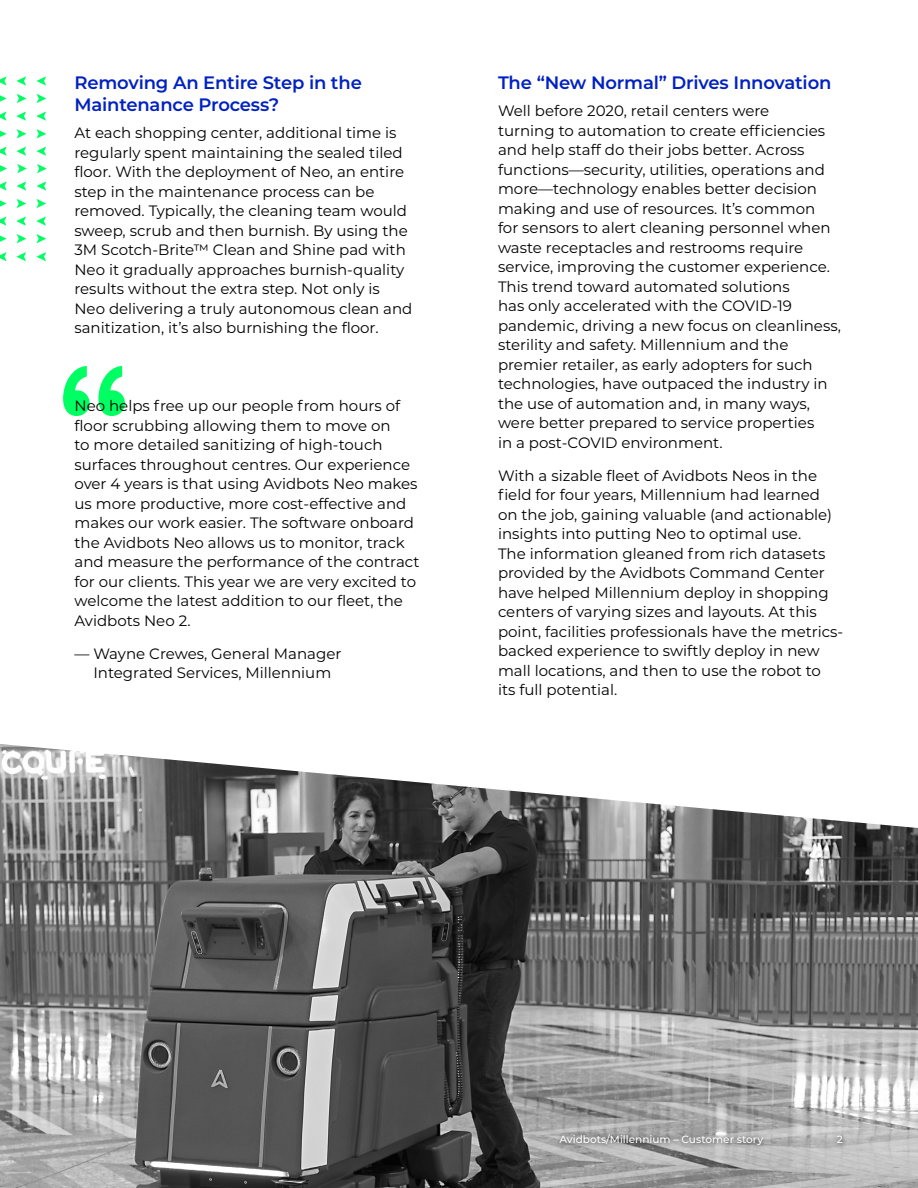
<style>
.page{position:relative;width:918px;height:1188px;background:#fff}
.page>*{position:absolute;margin:0;border:0;box-sizing:border-box;transform-origin:0 0}
.t1{font:600 18px/21.8px "Montserrat";letter-spacing:-.01em;color:#0021c2}
.t2{font:15px/19.5px "Montserrat";color:#000}
.t3{font:500 10.5px "Montserrat";color:#fff}
</style>
<div class="page">
<img style="left:0;top:744px;width:918px;height:444px">
<svg style="left:63px;top:366px;width:62px;height:50px"></svg>
<svg style="left:37px;top:94px;width:9px;height:9px"></svg>
<svg style="left:17px;top:94px;width:9px;height:9px"></svg>
<svg style="left:0;top:95px;width:6px;height:7px"></svg>
<svg style="left:37px;top:129px;width:9px;height:9px"></svg>
<svg style="left:17px;top:129px;width:9px;height:9px"></svg>
<svg style="left:0;top:130px;width:6px;height:7px"></svg>
<svg style="left:37px;top:164px;width:9px;height:9px"></svg>
<svg style="left:17px;top:164px;width:10px;height:9px"></svg>
<svg style="left:0;top:165px;width:7px;height:7px"></svg>
<svg style="left:37px;top:199px;width:9px;height:9px"></svg>
<svg style="left:17px;top:199px;width:9px;height:9px"></svg>
<svg style="left:0;top:200px;width:6px;height:7px"></svg>
<svg style="left:37px;top:234px;width:9px;height:9px"></svg>
<svg style="left:17px;top:234px;width:9px;height:9px"></svg>
<svg style="left:0;top:235px;width:6px;height:7px"></svg>
<svg style="left:0;top:77px;width:6px;height:8px"></svg>
<svg style="left:17px;top:77px;width:9px;height:8px"></svg>
<svg style="left:37px;top:77px;width:9px;height:8px"></svg>
<svg style="left:0;top:112px;width:6px;height:9px"></svg>
<svg style="left:17px;top:112px;width:9px;height:9px"></svg>
<svg style="left:37px;top:112px;width:9px;height:9px"></svg>
<svg style="left:0;top:147px;width:7px;height:9px"></svg>
<svg style="left:17px;top:147px;width:9px;height:9px"></svg>
<svg style="left:37px;top:147px;width:9px;height:9px"></svg>
<svg style="left:0;top:182px;width:7px;height:9px"></svg>
<svg style="left:17px;top:182px;width:9px;height:9px"></svg>
<svg style="left:37px;top:182px;width:9px;height:9px"></svg>
<svg style="left:0;top:217px;width:6px;height:9px"></svg>
<svg style="left:17px;top:217px;width:9px;height:9px"></svg>
<svg style="left:37px;top:217px;width:9px;height:9px"></svg>
<svg style="left:0;top:252px;width:6px;height:9px"></svg>
<svg style="left:17px;top:252px;width:9px;height:9px"></svg>
<svg style="left:37px;top:252px;width:9px;height:9px"></svg>
<div style="left:555px;top:1131px;width:292px;height:20px;background:#000;opacity:.75"></div>
<p class="t1" style="left:74px;top:71px;width:289px">Removing An Entire Step in the<br>Maintenance Process?</p>
<p class="t2" style="left:74px;top:123px;width:340px">At each shopping center, additional time is regularly spent maintaining the sealed tiled floor. With the deployment of Neo, an entire step in the maintenance process can be removed. Typically, the cleaning team would sweep, scrub and then burnish. By using the 3M Scotch-Brite™ Clean and Shine pad with Neo it gradually approaches burnish-quality results without the extra step. Not only is Neo delivering a truly autonomous clean and sanitization, it’s also burnishing the floor.</p>
<p class="t2" style="left:75px;top:396px;width:347px">Neo helps free up our people from hours of floor scrubbing allowing them to move on<br>to more detailed sanitizing of high-touch surfaces throughout centres. Our experience over 4 years is that using Avidbots Neo makes us more productive, more cost-effective and makes our work easier. The software onboard the Avidbots Neo allows us to monitor, track and measure the performance of the contract for our clients. This year we are very excited to welcome the latest addition to our fleet, the Avidbots Neo 2.</p>
<p class="t2" style="left:75px;top:643px;width:268px;text-align:center">— Wayne Crewes, General Manager<br>Integrated Services, Millennium</p>
<p class="t1" style="left:498px;top:71px;width:335px">The “New Normal” Drives Innovation</p>
<p class="t2" style="left:498px;top:101px;width:344px">Well before 2020, retail centers were<br>turning to automation to create efficiencies and help staff do their jobs better. Across functions—security, utilities, operations and more—technology enables better decision making and use of resources. It’s common<br>for sensors to alert cleaning personnel when waste receptacles and restrooms require service, improving the customer experience.<br>This trend toward automated solutions<br>has only accelerated with the COVID-19 pandemic, driving a new focus on cleanliness, sterility and safety. Millennium and the premier retailer, as early adopters for such technologies, have outpaced the industry in the use of automation and, in many ways, were better prepared to service properties<br>in a post-COVID environment.</p>
<p class="t2" style="left:498px;top:465px;width:347px">With a sizable fleet of Avidbots Neos in the field for four years, Millennium had learned on the job, gaining valuable (and actionable) insights into putting Neo to optimal use.<br>The information gleaned from rich datasets provided by the Avidbots Command Center have helped Millennium deploy in shopping centers of varying sizes and layouts. At this point, facilities professionals have the metrics&shy;backed experience to swiftly deploy in new mall locations, and then to use the robot to<br>its full potential.</p>
<p class="t3" style="left:560px;top:1132px;width:205px">Avidbots/Millennium – Customer story</p>
<p class="t3" style="left:837px;top:1132px;width:8px">2</p>
</div>
